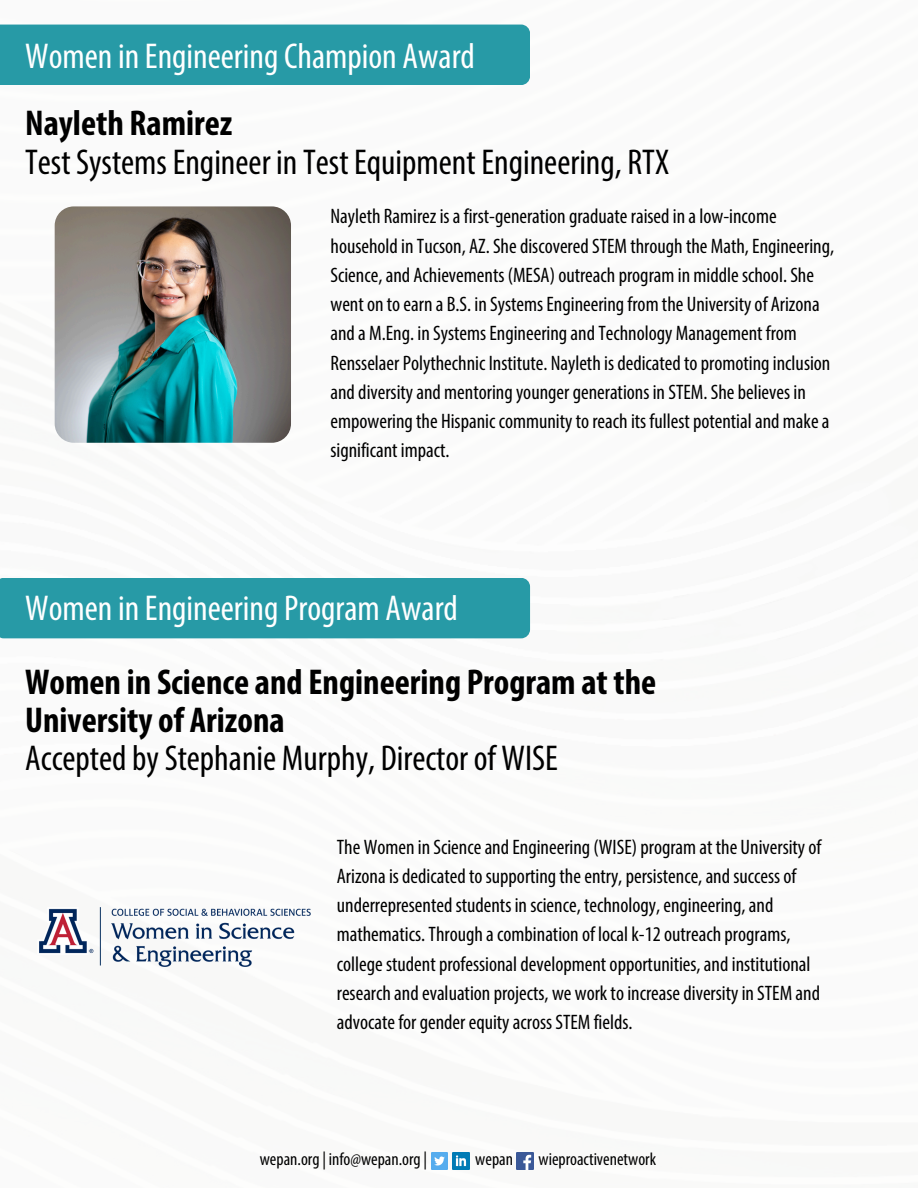
<style>
.page{position:relative;width:918px;height:1188px;background:#fff}
.page>*{position:absolute;margin:0;border:0;box-sizing:border-box;transform-origin:0 0}
.t1{font:700 condensed 36px/38.2px "Myriad Pro";color:#000}
.t2{font:condensed 36px/38.2px "Myriad Pro";color:#000}
.t3{font:condensed 36px "Myriad Pro";color:#fff}
.t4{font:condensed 21px/29.2px "Myriad Pro";color:#000}
.t5{font:condensed 18px "Myriad Pro";color:#000}
.s1{font-weight:700}
.s2{font-weight:400}
</style>
<div class="page">
<img style="left:517px;top:1153px;width:16px;height:16px">
<img style="left:453px;top:1153px;width:17px;height:16px">
<img style="left:431px;top:1153px;width:17px;height:16px">
<div style="left:0;top:25px;width:530px;height:60px;background:#279aa6"></div>
<img style="left:55px;top:206px;width:236px;height:237px;border-radius:19px">
<div style="left:0;top:578px;width:530px;height:60px;background:#279aa6"></div>
<img style="left:39px;top:907px;width:272px;height:60px">
<h1 class="t3" style="left:25px;top:41px;width:451px">Women in Engineering Champion Award</h1>
<h1 class="t2" style="left:25px;top:107px;width:646px"><span class="s1">Nayleth Ramirez<br></span>Test Systems Engineer in Test Equipment Engineering, RTX</h1>
<p class="t4" style="left:331px;top:204px;width:505px">Nayleth Ramirez is a first-generation graduate raised in a low-income household in Tucson, AZ. She discovered STEM through the Math, Engineering, Science, and Achievements (MESA) outreach program in middle school. She went on to earn a B.S. in Systems Engineering from the University of Arizona and a M.Eng. in Systems Engineering and Technology Management from Rensselaer Polythechnic Institute. Nayleth is dedicated to promoting inclusion and diversity and mentoring younger generations in STEM. She believes in empowering the Hispanic community to reach its fullest potential and make a significant impact.</p>
<p class="t3" style="left:25px;top:593px;width:434px">Women in Engineering Program Award</p>
<h2 class="t1" style="left:25px;top:665px;width:633px">Women in Science and Engineering Program at the<br>University of Arizona<br><span class="s2">Accepted by Stephanie Murphy, Director of WISE</span></h2>
<h2 class="t4" style="left:337px;top:834px;width:486px">The Women in Science and Engineering (WISE) program at the University of Arizona is dedicated to supporting the entry, persistence, and success of underrepresented students in science, technology, engineering, and mathematics. Through a combination of local k-12 outreach programs, college student professional development opportunities, and institutional research and evaluation projects, we work to increase diversity in STEM and advocate for gender equity across STEM fields.</h2>
<h1 class="t5" style="left:260px;top:1152px;width:169px">wepan.org | info@wepan.org |</h1>
<h1 class="t5" style="left:475px;top:1152px;width:39px">wepan</h1>
<h1 class="t5" style="left:539px;top:1152px;width:119px">wieproactivenetwork</h1>
</div>
